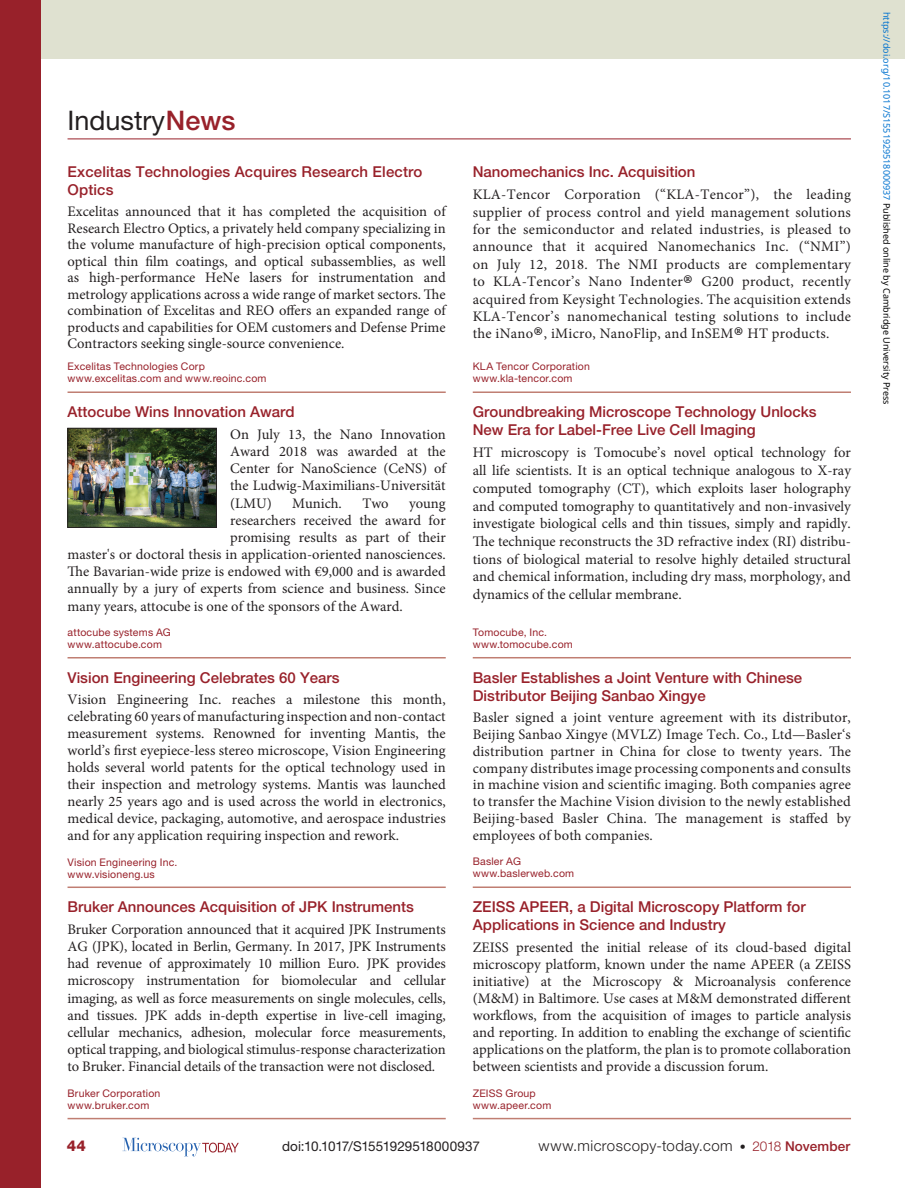
<style>
.page{position:relative;width:905px;height:1188px;background:#fff}
.page>*{position:absolute;margin:0;border:0;box-sizing:border-box;transform-origin:0 0}
.pAtl{font:27px "Helvetica Neue LT Std";color:#231f20}
.pSec1ttl{font:500 15px/18px "Helvetica Neue LT Std";color:#98212a}
.t1{font:300 15px "Helvetica Neue LT Std";letter-spacing:.03em;color:#231f20}
.t2{font:800 15px "Helvetica Neue LT Std";color:#98212a}
.pFirstpara{font:14.55px/17.1px "Minion Pro";color:#231f20;text-align:justify}
.t3{font:13.5px "Helvetica Neue LT Std";letter-spacing:-.01em;color:#231f20}
.pUri{font:10.5px "Helvetica Neue LT Std";letter-spacing:.02em;color:#98212a}
.pNewsPara{font:10.5px "Helvetica Neue LT Std";letter-spacing:.02em;color:#98212a}
.t4{font:9px "Noto Sans";color:#0172cf}
.s1{font-weight:500;color:#98212a}
.s2{font-size:30px}
.s3{font-size:12px}
.s4{font-size:13.5px;color:#98212a}
.s5{font-weight:500;font-size:13.5px;color:#98212a}
.s6{color:#000}
</style>
<div class="page">
<svg style="left:122px;top:1138px;width:117px;height:18px"></svg>
<div style="left:0;top:0;width:904px;height:58px;background:#dfe1d0"></div>
<div style="left:0;top:0;width:41px;height:1188px;background:#98212a"></div>
<hr style="left:68px;top:391px;width:378px;height:2px;background:#c07e72">
<hr style="left:472px;top:886px;width:378px;height:2px;background:#c07e72">
<hr style="left:68px;top:657px;width:378px;height:2px;background:#c07e72">
<img style="left:70px;top:430px;width:145px;height:96px">
<div style="left:68px;top:428px;width:149px;height:100px;border:1px solid #231f20"></div>
<hr style="left:472px;top:391px;width:378px;height:2px;background:#c07e72">
<hr style="left:68px;top:887px;width:378px;height:1px;background:#c07e72">
<hr style="left:68px;top:1118px;width:378px;height:1px;background:#c07e72">
<hr style="left:68px;top:139px;width:782px;height:1px;background:#98212a">
<hr style="left:473px;top:1118px;width:378px;height:1px;background:#c07e72">
<hr style="left:472px;top:657px;width:378px;height:1px;background:#c07e72">
<p class="pAtl" style="left:68px;top:104px;width:169px">Industry <span class="s1">News</span></p>
<p class="pSec1ttl" style="left:68px;top:163px;width:356px">Excelitas Technologies Acquires Research Electro<br>Optics</p>
<p class="pFirstpara" style="left:68px;top:203px;width:380px;line-height:16.5px">Excelitas announced that it has completed the acquisition of Research Electro Optics, a privately held company specializing in the volume manufacture of high-precision optical components, optical thin film coatings, and optical subassemblies, as well as high-performance HeNe lasers for instrumentation and metrology applications across a wide range of market sectors. The combination of Excelitas and REO offers an expanded range of products and capabilities for OEM customers and Defense Prime Contractors seeking single-source convenience.</p>
<p class="pNewsPara" style="left:68px;top:360px;width:139px">Excelitas Technologies Corp</p>
<p class="pUri" style="left:68px;top:372px;width:200px">www.excelitas.com and www.reoinc.com</p>
<p class="pSec1ttl" style="left:68px;top:403px;width:229px">Attocube Wins Innovation Award</p>
<p class="pFirstpara" style="left:230px;top:426px;width:217px">On July 13, the Nano Innovation Award 2018 was awarded at the Center for NanoScience (CeNS) of the Ludwig-Maximilians-Universität (LMU)</p>
<p class="pFirstpara" style="left:292px;top:494px;width:51px">Munich.</p>
<p class="pFirstpara" style="left:362px;top:494px;width:28px">Two</p>
<p class="pFirstpara" style="left:409px;top:494px;width:38px">young</p>
<p class="pFirstpara" style="left:230px;top:512px;width:217px">researchers received the award for</p>
<p class="pFirstpara" style="left:230px;top:529px;width:217px">promising results as part of their</p>
<p class="pFirstpara" style="left:68px;top:546px;width:380px">master's or doctoral thesis in application-oriented nanosciences.</p>
<p class="pFirstpara" style="left:68px;top:563px;width:380px">The Bavarian-wide prize is endowed with €9,000 and is awarded</p>
<p class="pFirstpara" style="left:68px;top:580px;width:379px">annually by a jury of experts from science and business. Since</p>
<p class="pFirstpara" style="left:68px;top:597px;width:337px">many years, attocube is one of the sponsors of the Award.</p>
<p class="pNewsPara" style="left:68px;top:626px;width:105px">attocube systems AG</p>
<p class="pUri" style="left:68px;top:638px;width:96px">www.attocube.com</p>
<p class="pSec1ttl" style="left:68px;top:668px;width:273px">Vision Engineering Celebrates 60 Years</p>
<p class="pFirstpara" style="left:68px;top:691px;width:380px">Vision Engineering Inc. reaches a milestone this month, celebrating 60 years of manufacturing inspection and non-contact measurement systems. Renowned for inventing Mantis, the world’s first eyepiece-less stereo microscope, Vision Engineering holds several world patents for the optical technology used in their inspection and metrology systems. Mantis was launched nearly 25 years ago and is used across the world in electronics, medical device, packaging, automotive, and aerospace industries and for any application requiring inspection and rework.</p>
<p class="pNewsPara" style="left:68px;top:856px;width:111px">Vision Engineering Inc.</p>
<p class="pUri" style="left:68px;top:868px;width:89px">www.visioneng.us</p>
<p class="pSec1ttl" style="left:68px;top:898px;width:348px">Bruker Announces Acquisition of JPK Instruments</p>
<p class="pFirstpara" style="left:68px;top:921px;width:380px">Bruker Corporation announced that it acquired JPK Instruments AG (JPK), located in Berlin, Germany. In 2017, JPK Instruments had revenue of approximately 10 million Euro. JPK provides microscopy instrumentation for biomolecular and cellular imaging, as well as force measurements on single molecules, cells, and tissues. JPK adds in-depth expertise in live-cell imaging, cellular mechanics, adhesion, molecular force measurements, optical trapping, and biological stimulus-response characterization to Bruker. Financial details of the transaction were not disclosed.</p>
<p class="pNewsPara" style="left:68px;top:1087px;width:94px">Bruker Corporation</p>
<p class="pUri" style="left:68px;top:1099px;width:83px">www.bruker.com</p>
<p class="pSec1ttl" style="left:472px;top:163px;width:224px">Nanomechanics Inc. Acquisition</p>
<p class="pFirstpara" style="left:472px;top:186px;width:380px">KLA-Tencor Corporation (“KLA-Tencor”), the leading supplier of process control and yield management solutions for the semiconductor and related industries, is pleased to announce that it acquired Nanomechanics Inc. (“NMI”) on July 12, 2018. The NMI products are complementary to KLA-Tencor’s Nano Indenter<span class="s2">®</span> G200 product, recently acquired from Keysight Technologies. The acquisition extends KLA-Tencor’s nanomechanical testing solutions to include the iNano<span class="s2">®</span>, iMicro, NanoFlip, and InSEM<span class="s2">®</span> HT products.</p>
<p class="pNewsPara" style="left:472px;top:360px;width:119px">KLA Tencor Corporation</p>
<p class="pUri" style="left:472px;top:372px;width:101px">www.kla-tencor.com</p>
<p class="pSec1ttl" style="left:472px;top:403px;width:345px">Groundbreaking Microscope Technology Unlocks<br>New Era for Label-Free Live Cell Imaging</p>
<p class="pFirstpara" style="left:472px;top:444px;width:380px;line-height:17.7px">HT microscopy is Tomocube’s novel optical technology for all life scientists. It is an optical technique analogous to X-ray computed tomography (CT), which exploits laser holography and computed tomography to quantitatively and non-invasively investigate biological cells and thin tissues, simply and rapidly.<br>The technique reconstructs the 3D refractive index (RI) distribu&shy;tions of biological material to resolve highly detailed structural and chemical information, including dry mass, morphology, and dynamics of the cellular membrane.</p>
<p class="pNewsPara" style="left:472px;top:626px;width:76px">Tomocube, Inc.</p>
<p class="pUri" style="left:472px;top:638px;width:102px">www.tomocube.com</p>
<p class="pSec1ttl" style="left:472px;top:668px;width:331px">Basler Establishes a Joint Venture with Chinese<br>Distributor Beijing Sanbao Xingye</p>
<p class="pFirstpara" style="left:472px;top:709px;width:380px">Basler signed a joint venture agreement with its distributor, Beijing Sanbao Xingye (MVLZ) Image Tech. Co., Ltd—Basler‘s distribution partner in China for close to twenty years. The company distributes image processing components and consults in machine vision and scientific imaging. Both companies agree to transfer the Machine Vision division to the newly established Beijing-based Basler China. The management is staffed by employees of both companies.</p>
<p class="pNewsPara" style="left:472px;top:855px;width:50px">Basler AG</p>
<p class="pUri" style="left:472px;top:867px;width:103px">www.baslerweb.com</p>
<p class="pSec1ttl" style="left:473px;top:898px;width:334px">ZEISS APEER, a Digital Microscopy Platform for<br>Applications in Science and Industry</p>
<p class="pFirstpara" style="left:473px;top:939px;width:380px">ZEISS presented the initial release of its cloud-based digital microscopy platform, known under the name APEER (a ZEISS initiative) at the Microscopy &amp; Microanalysis conference (M&amp;M) in Baltimore. Use cases at M&amp;M demonstrated different workflows, from the acquisition of images to particle analysis and reporting. In addition to enabling the exchange of scientific applications on the platform, the plan is to promote collaboration between scientists and provide a discussion forum.</p>
<p class="pNewsPara" style="left:473px;top:1087px;width:64px">ZEISS Group</p>
<p class="pUri" style="left:473px;top:1099px;width:80px">www.apeer.com</p>
<p class="t2" style="left:67px;top:1137px;width:21px">44</p>
<p class="t3" style="left:282px;top:1138px;width:199px">doi:10.1017/S1551929518000937</p>
<p class="t1" style="left:538px;top:1137px;width:313px">www.microscopy-today.com <span class="s3">•</span> <span class="s4">2018</span> <span class="s5">November</span></p>
<p class="t4" style="left:893px;top:12px;width:394px;rotate:90deg">https://doi.org/10.1017/S1551929518000937 <span class="s6">Published online by Cambridge University Press</span></p>
</div>
